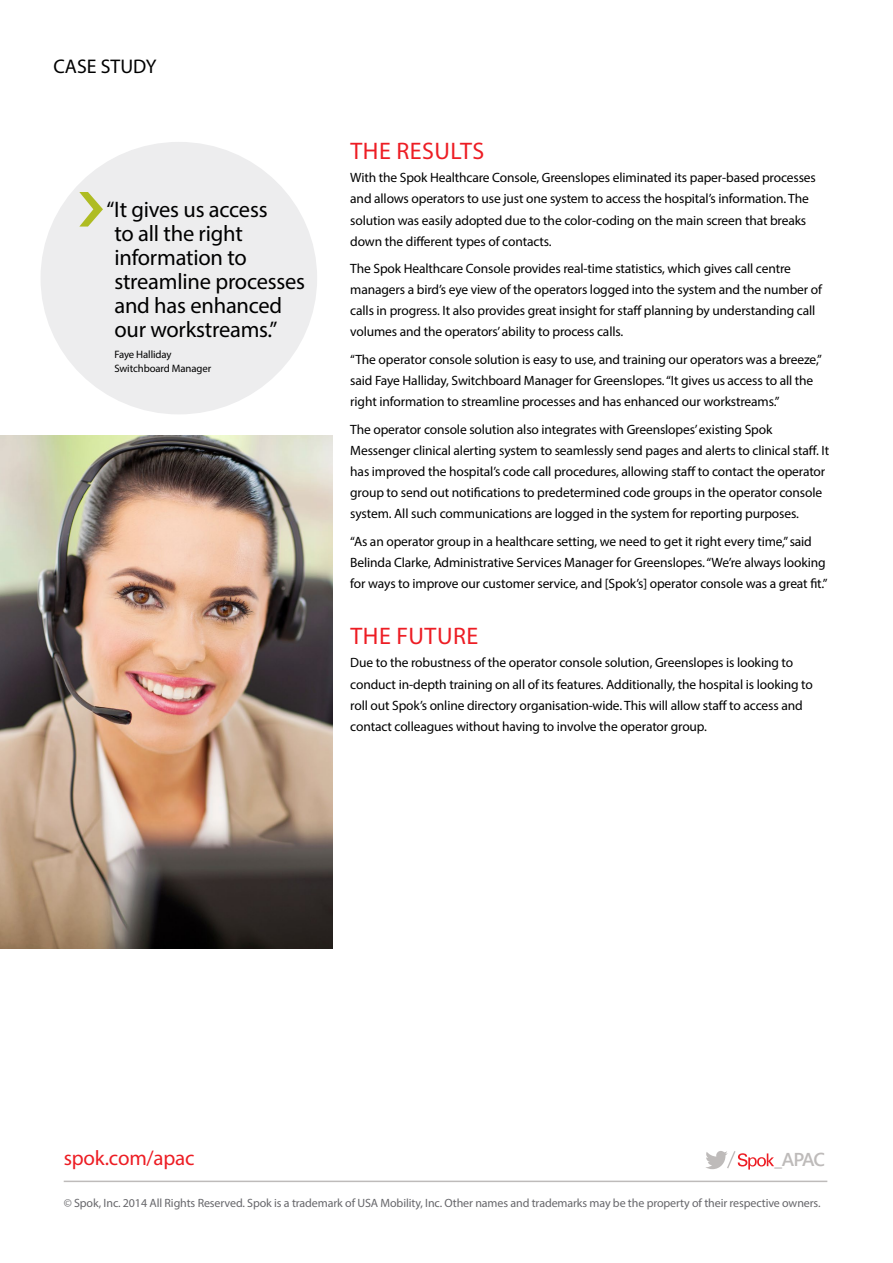
<style>
.page{position:relative;width:893px;height:1263px;background:#fff}
.page>*{position:absolute;margin:0;border:0;box-sizing:border-box;transform-origin:0 0}
.t1{font:24px "Myriad Pro";letter-spacing:.02em;color:#ed1d24}
.t2{font:22.5px/24px "Myriad Pro";letter-spacing:-.01em;color:#000}
.t3{font:21px "Myriad Pro";letter-spacing:-.01em;color:#ed1d24}
.t4{font:19.8px "Myriad Pro";color:#000}
.t5{font:600 18.6px "Segoe UI";color:#bebbba}
.t6{font:13.5px/21px "Myriad Pro";letter-spacing:-.01em;color:#000}
.t7{font:12px "Myriad Pro";letter-spacing:-.01em;color:#67676b}
.t8{font:10.8px/13.5px "Myriad Pro";letter-spacing:-.01em;color:#000}
</style>
<div class="page">
<img style="left:0;top:435px;width:332px;height:514px">
<hr style="left:64px;top:1180px;width:763px;height:2px;background:#bebbba">
<svg style="left:706px;top:1151px;width:68px;height:18px"></svg>
<div style="left:38px;top:140px;width:281px;height:277px;background:#ededee;border-radius:50%"></div>
<svg style="left:79px;top:192px;width:24px;height:35px"></svg>
<h3 class="t4" style="left:53px;top:54px;width:105px">CASE STUDY</h3>
<h2 class="t2" style="left:114px;top:197px;width:192px;text-indent:-8px">“It gives us access<br>to all the right information to streamline processes and has enhanced our workstreams.”</h2>
<p class="t8" style="left:114px;top:348px;width:98px">Faye Halliday<br>Switchboard Manager</p>
<h1 class="t1" style="left:350px;top:136px;width:135px">THE RESULTS</h1>
<p class="t6" style="left:350px;top:167px;width:467px">With the Spok Healthcare Console, Greenslopes eliminated its paper-based processes and allows operators to use just one system to access the hospital’s information. The solution was easily adopted due to the color-coding on the main screen that breaks down the different types of contacts.</p>
<p class="t6" style="left:350px;top:258px;width:473px">The Spok Healthcare Console provides real-time statistics, which gives call centre managers a bird’s eye view of the operators logged into the system and the number of calls in progress. It also provides great insight for staff planning by understanding call volumes and the operators’ ability to process calls.</p>
<p class="t6" style="left:350px;top:349px;width:473px">“The operator console solution is easy to use, and training our operators was a breeze,” said Faye Halliday, Switchboard Manager for Greenslopes. “It gives us access to all the right information to streamline processes and has enhanced our workstreams.”</p>
<p class="t6" style="left:350px;top:419px;width:481px">The operator console solution also integrates with Greenslopes’ existing Spok Messenger clinical alerting system to seamlessly send pages and alerts to clinical staff. It has improved the hospital’s code call procedures, allowing staff to contact the operator group to send out notifications to predetermined code groups in the operator console system. All such communications are logged in the system for reporting purposes.</p>
<p class="t6" style="left:350px;top:530px;width:479px">“As an operator group in a healthcare setting, we need to get it right every time,” said<br>Belinda Clarke, Administrative Services Manager for Greenslopes. “We’re always looking for ways to improve our customer service, and [Spok’s] operator console was a great fit.”</p>
<h1 class="t1" style="left:350px;top:621px;width:129px">THE FUTURE</h1>
<p class="t6" style="left:350px;top:652px;width:464px">Due to the robustness of the operator console solution, Greenslopes is looking to conduct in-depth training on all of its features. Additionally, the hospital is looking to roll out Spok’s online directory organisation-wide. This will allow staff to access and contact colleagues without having to involve the operator group.</p>
<h3 class="t3" style="left:64px;top:1145px;width:132px">spok.com/apac</h3>
<p class="t7" style="left:64px;top:1195px;width:758px">© Spok, Inc. 2014 All Rights Reserved. Spok is a trademark of USA Mobility, Inc. Other names and trademarks may be the property of their respective owners.</p>
<h3 class="t5" style="left:774px;top:1147px;width:52px">_APAC</h3>
</div>
